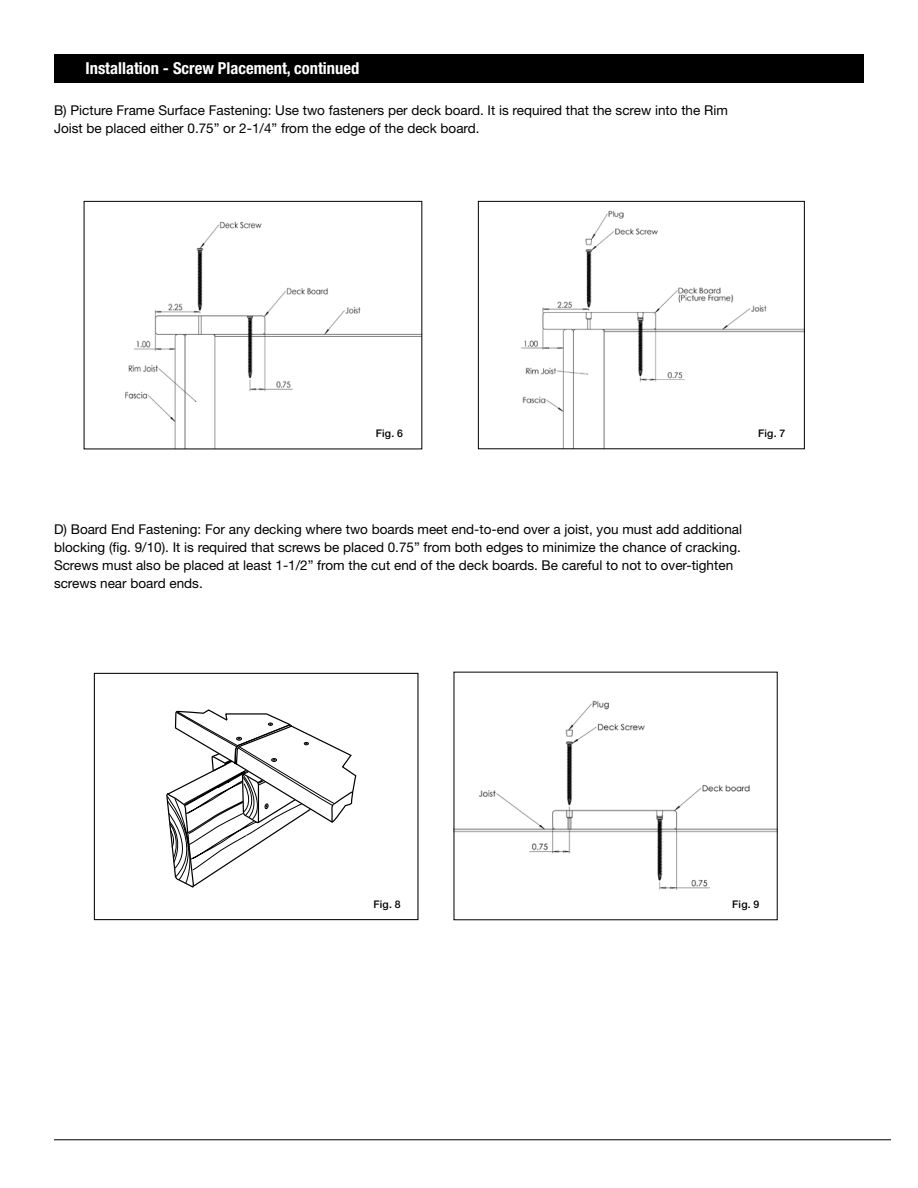
<style>
.page{position:relative;width:918px;height:1188px;background:#fff}
.page>*{position:absolute;margin:0;border:0;box-sizing:border-box;transform-origin:0 0}
.t1{font:700 condensed 16.5px "Helvetica Neue LT Std";color:#fff}
.t2{font:13.5px/18px "Helvetica Neue LT Std";color:#000}
.t3{font:500 10.5px "Helvetica Neue LT Std";letter-spacing:.015em;color:#000}
</style>
<div class="page">
<hr style="left:54px;top:1139px;width:837px;height:1px;background:#000">
<div style="left:54px;top:54px;width:810px;height:28px;background:#000"></div>
<img style="left:456px;top:700px;width:320px;height:190px">
<img style="left:125px;top:221px;width:295px;height:226px">
<img style="left:521px;top:210px;width:282px;height:237px">
<div style="left:478px;top:201px;width:327px;height:248px;border:1px solid #000"></div>
<div style="left:94px;top:673px;width:325px;height:247px;border:1px solid #000"></div>
<svg style="left:166px;top:709px;width:190px;height:179px"></svg>
<p class="t1" style="left:86px;top:58px;width:275px">Installation - Screw Placement, continued</p>
<p class="t2" style="left:54px;top:101px;width:675px">B) Picture Frame Surface Fastening: Use two fasteners per deck board. It is required that the screw into the Rim<br>Joist be placed either 0.75” or 2-1/4” from the edge of the deck board.</p>
<p class="t3" style="left:376px;top:427px;width:29px">Fig. 6</p>
<p class="t3" style="left:758px;top:427px;width:29px">Fig. 7</p>
<p class="t2" style="left:54px;top:520px;width:690px">D) Board End Fastening: For any decking where two boards meet end-to-end over a joist, you must add additional blocking (fig. 9/10). It is required that screws be placed 0.75” from both edges to minimize the chance of cracking.<br>Screws must also be placed at least 1-1/2” from the cut end of the deck boards. Be careful to not to over-tighten screws near board ends.</p>
<p class="t3" style="left:373px;top:898px;width:29px">Fig. 8</p>
<p class="t3" style="left:732px;top:898px;width:29px">Fig. 9</p>
</div>
